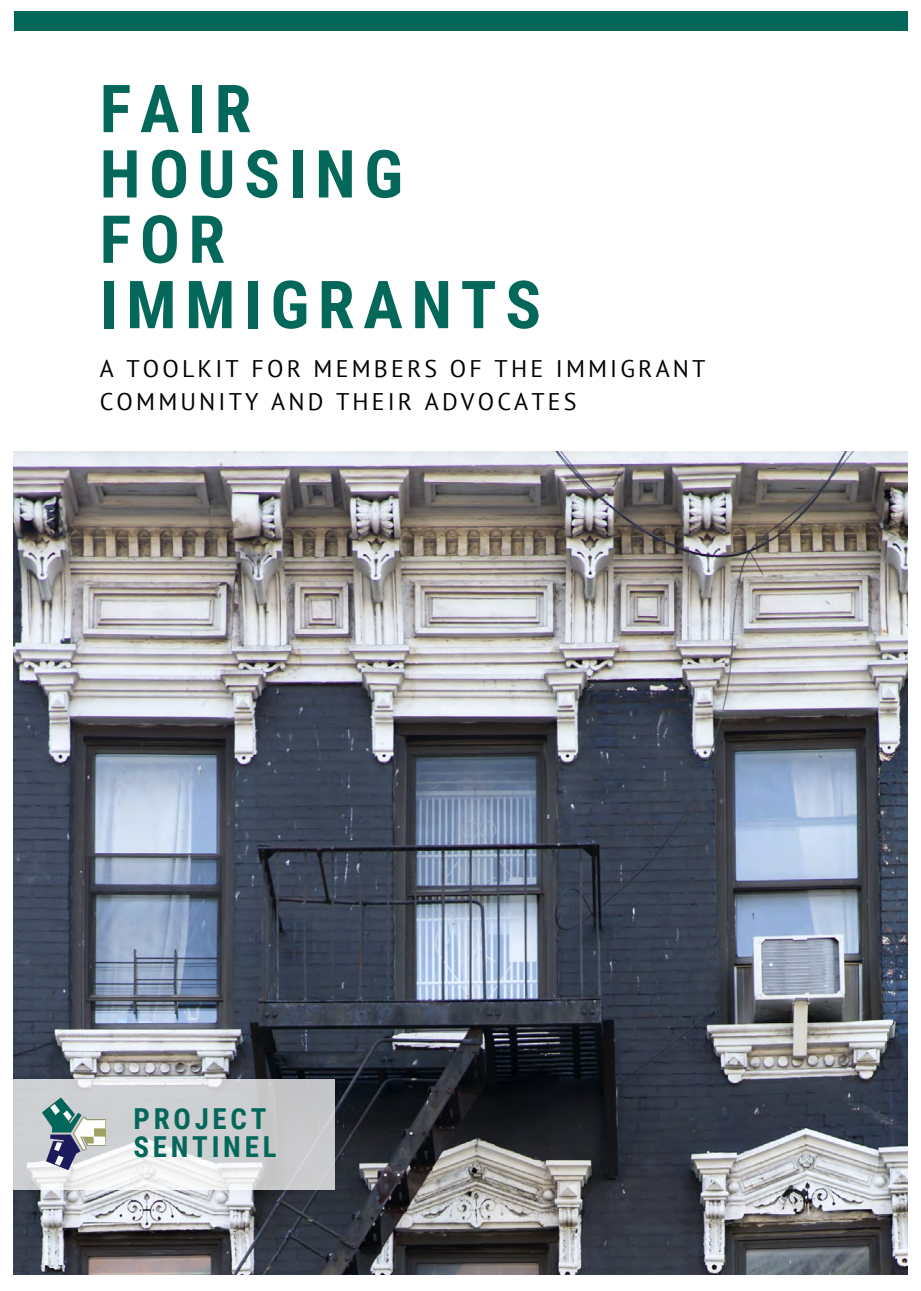
<style>
.page{position:relative;width:921px;height:1291px;background:#fff}
.page>*{position:absolute;margin:0;border:0;box-sizing:border-box;transform-origin:0 0}
.t1{font:700 66.3px/65.2px "Roboto Condensed";letter-spacing:.13em;color:#03685a}
.t2{font:700 28.95px/28.2px "Roboto Condensed";letter-spacing:.13em;color:#03685a}
.t3{font:24px/32.7px "PT Sans";letter-spacing:.13em;color:#000}
</style>
<div class="page">
<img style="left:14px;top:452px;width:893px;height:822px">
<svg style="left:14px;top:1079px;width:320px;height:110px;fill:#cdcfd3"></svg>
<img style="left:34px;top:1093px;width:81px;height:81px">
<div style="left:14px;top:11px;width:893px;height:20px;background:#03685a"></div>
<h1 class="t1" style="left:100px;top:73px;width:442px">FAIR<br>HOUSING<br>FOR<br>IMMIGRANTS</h1>
<p class="t3" style="left:100px;top:352px;width:607px">A TOOLKIT FOR MEMBERS OF THE IMMIGRANT<br>COMMUNITY AND THEIR ADVOCATES</p>
<p class="t2" style="left:133px;top:1103px;width:144px">PROJECT<br>SENTINEL</p>
</div>
